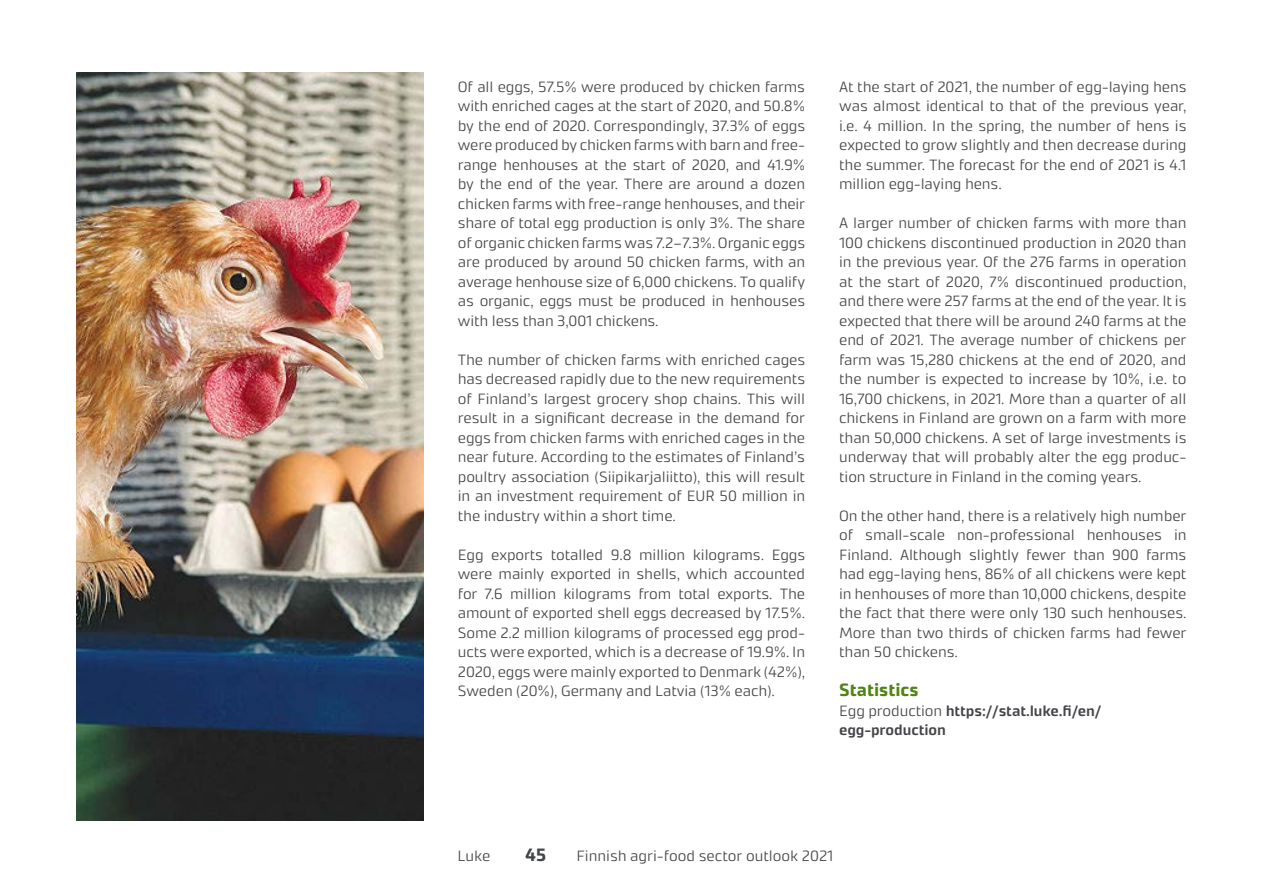
<style>
.page{position:relative;width:1263px;height:893px;background:#fff}
.page>*{position:absolute;margin:0;border:0;box-sizing:border-box;transform-origin:0 0}
.väliotsikko{font:700 18px "Accura";color:#528316}
.t1{font:700 18px "Accura";color:#434548}
.leipis{font:300 15px/19.5px "Accura";letter-spacing:-.005em;color:#434548;text-align:justify}
.leipis-2{font:600 15px/19.5px "Accura";letter-spacing:-.005em;color:#434548}
.t2{font:15px "Accura Light 2";color:#434548}
.s1{font-weight:300}
</style>
<div class="page">
<img style="left:76px;top:72px;width:348px;height:749px">
<p class="leipis" style="left:458px;top:77px;width:349px">Of all eggs, 57.5% were produced by chicken farms with enriched cages at the start of 2020, and 50.8% by the end of 2020. Correspondingly, 37.3% of eggs were produced by chicken farms with barn and free&shy;range henhouses at the start of 2020, and 41.9% by the end of the year. There are around a dozen chicken farms with free-range henhouses, and their share of total egg production is only 3%. The share of organic chicken farms was 7.2-7.3%. Organic eggs are produced by around 50 chicken farms, with an average henhouse size of 6,000 chickens. To qualify as organic, eggs must be produced in henhouses with less than 3,001 chickens.</p>
<p class="leipis" style="left:458px;top:350px;width:349px">The number of chicken farms with enriched cages has decreased rapidly due to the new requirements of Finland’s largest grocery shop chains. This will result in a significant decrease in the demand for eggs from chicken farms with enriched cages in the near future. According to the estimates of Finland’s poultry association (Siipikarjaliitto), this will result in an investment requirement of EUR 50 million in the industry within a short time.</p>
<p class="leipis" style="left:458px;top:545px;width:349px">Egg exports totalled 9.8 million kilograms. Eggs were mainly exported in shells, which accounted for 7.6 million kilograms from total exports. The amount of exported shell eggs decreased by 17.5%.<br>Some 2.2 million kilograms of processed egg prod&shy;ucts were exported, which is a decrease of 19.9%. In 2020, eggs were mainly exported to Denmark (42%), Sweden (20%), Germany and Latvia (13% each).</p>
<p class="leipis" style="left:839px;top:77px;width:349px">At the start of 2021, the number of egg-laying hens was almost identical to that of the previous year, i.e. 4 million. In the spring, the number of hens is expected to grow slightly and then decrease during the summer. The forecast for the end of 2021 is 4.1 million egg-laying hens.</p>
<p class="leipis" style="left:839px;top:213px;width:349px">A larger number of chicken farms with more than 100 chickens discontinued production in 2020 than in the previous year. Of the 276 farms in operation at the start of 2020, 7% discontinued production, and there were 257 farms at the end of the year. It is expected that there will be around 240 farms at the end of 2021. The average number of chickens per farm was 15,280 chickens at the end of 2020, and the number is expected to increase by 10%, i.e. to 16,700 chickens, in 2021. More than a quarter of all chickens in Finland are grown on a farm with more than 50,000 chickens. A set of large investments is underway that will probably alter the egg produc&shy;tion structure in Finland in the coming years.</p>
<p class="leipis" style="left:839px;top:506px;width:349px">On the other hand, there is a relatively high number of small-scale non-professional henhouses in Finland. Although slightly fewer than 900 farms had egg-laying hens, 86% of all chickens were kept in henhouses of more than 10,000 chickens, despite the fact that there were only 130 such henhouses.<br>More than two thirds of chicken farms had fewer than 50 chickens.</p>
<p class="väliotsikko" style="left:839px;top:679px;width:81px">Statistics</p>
<p class="leipis-2" style="left:839px;top:701px;width:264px"><span class="s1">Egg production</span> https://stat.luke.fi/en/ egg-production</p>
<p class="t2" style="left:458px;top:847px;width:34px">Luke</p>
<p class="t1" style="left:525px;top:844px;width:22px">45</p>
<p class="t2" style="left:576px;top:847px;width:258px">Finnish agri-food sector outlook 2021</p>
</div>
